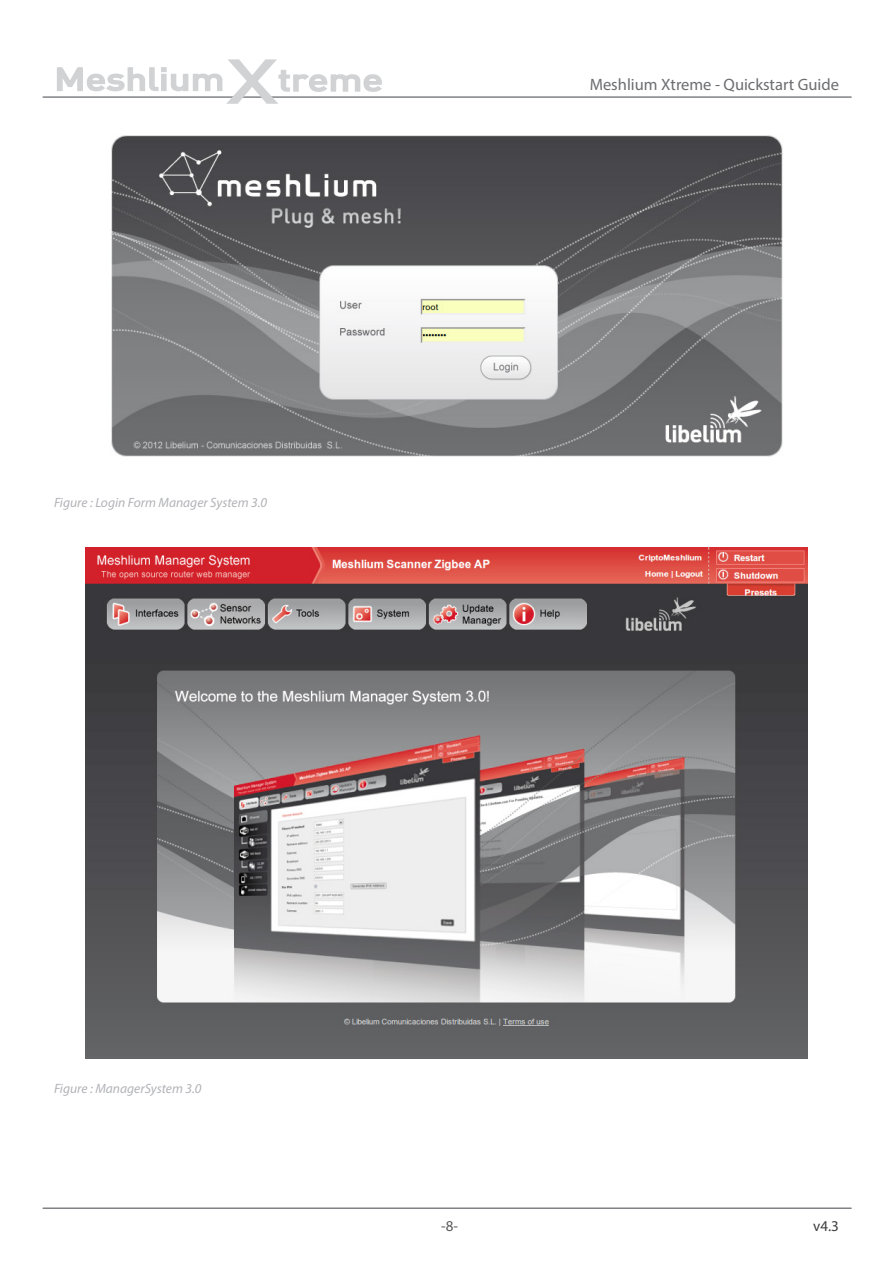
<style>
.page{position:relative;width:893px;height:1263px;background:#fff}
.page>*{position:absolute;margin:0;border:0;box-sizing:border-box;transform-origin:0 0}
.t1{font:500 31.2px "DIN";letter-spacing:-.01em;color:#d1d2d4;scale:1.25 1}
.t2{font:16.5px "Myriad Pro";color:#6c6d70}
.t3{font:15px "Myriad Pro";color:#3e3e3f}
.t4{font:15px "Myriad Pro";color:#57585a}
.Ilustración{font:italic 13.5px "Myriad Pro";color:#b2b3b7}
.s1{font-size:62.25px}
</style>
<div class="page">
<hr style="left:43px;top:96px;width:808px;height:2px;background:#808285">
<hr style="left:43px;top:1207px;width:808px;height:2px;background:#808285">
<svg style="left:57px;top:67px;width:166px;height:25px"></svg>
<svg style="left:278px;top:70px;width:104px;height:22px"></svg>
<img style="left:111px;top:135px;width:672px;height:322px">
<img style="left:85px;top:547px;width:723px;height:511px">
<h1 class="t1" style="left:54px;top:59px;width:265px">Meshlium<span class="s1">X</span>treme</h1>
<p class="Ilustración" style="left:54px;top:494px;width:215px">Figure : Login Form Manager System 3.0</p>
<p class="t2" style="left:590px;top:74px;width:251px">Meshlium Xtreme - Quickstart Guide</p>
<p class="Ilustración" style="left:54px;top:1080px;width:149px">Figure : ManagerSystem 3.0</p>
<p class="t4" style="left:441px;top:1217px;width:18px">-8-</p>
<p class="t3" style="left:813px;top:1217px;width:27px">v4.3</p>
</div>
